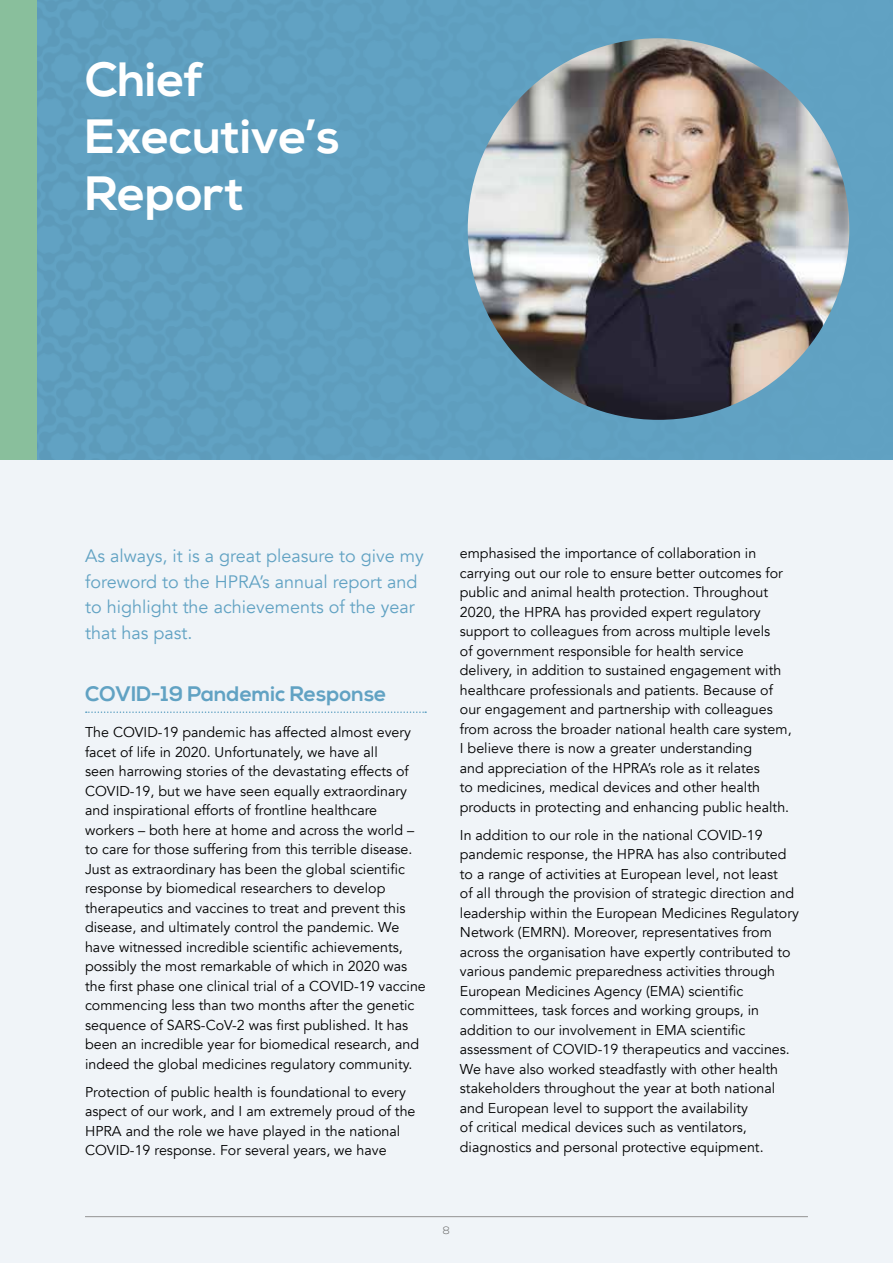
<style>
.page{position:relative;width:893px;height:1263px;background:#f0f4f8}
.page>*{position:absolute;margin:0;border:0;box-sizing:border-box;transform-origin:0 0}
.t1{font:700 48px/57px "Nexa";color:#fff}
.t2{font:700 21px "Nexa";color:#61a2c3}
.t3{font:18px/25.5px "Avenir";color:#61a2c3}
.t4{font:14.25px/19.5px "Avenir";color:#000}
.t5{font:300 10.5px "Nexa";color:#636363}
</style>
<div class="page">
<div style="left:35px;top:0;width:858px;height:459px;background:#61a2c3"></div>
<hr style="left:85px;top:1216px;width:723px;height:1px;background:#939393">
<svg style="left:86px;top:711px;width:340px;height:2px"></svg>
<img style="left:468px;top:38px;width:381px;height:382px;border-radius:191px">
<div style="left:0;top:0;width:37px;height:459px;background:#89bf9c"></div>
<h1 class="t1" style="left:85px;top:52px;width:257px">Chief<br>Executive’s<br>Report</h1>
<p class="t3" style="left:85px;top:544px;width:340px">As always, it is a great pleasure to give my foreword to the HPRA’s annual report and to highlight the achievements of the year that has past.</p>
<h2 class="t2" style="left:85px;top:681px;width:303px">COVID-19 Pandemic Response</h2>
<p class="t4" style="left:85px;top:723px;width:342px">The COVID-19 pandemic has affected almost every facet of life in 2020. Unfortunately, we have all<br>seen harrowing stories of the devastating effects of COVID-19, but we have seen equally extraordinary and inspirational efforts of frontline healthcare workers – both here at home and across the world – to care for those suffering from this terrible disease.<br>Just as extraordinary has been the global scientific response by biomedical researchers to develop therapeutics and vaccines to treat and prevent this disease, and ultimately control the pandemic. We have witnessed incredible scientific achievements, possibly the most remarkable of which in 2020 was the first phase one clinical trial of a COVID-19 vaccine commencing less than two months after the genetic sequence of SARS-CoV-2 was first published. It has been an incredible year for biomedical research, and indeed the global medicines regulatory community.</p>
<p class="t4" style="left:85px;top:1082px;width:332px">Protection of public health is foundational to every aspect of our work, and I am extremely proud of the HPRA and the role we have played in the national COVID-19 response. For several years, we have</p>
<p class="t4" style="left:460px;top:544px;width:333px">emphasised the importance of collaboration in carrying out our role to ensure better outcomes for public and animal health protection. Throughout 2020, the HPRA has provided expert regulatory support to colleagues from across multiple levels<br>of government responsible for health service delivery, in addition to sustained engagement with healthcare professionals and patients. Because of our engagement and partnership with colleagues from across the broader national health care system, I believe there is now a greater understanding<br>and appreciation of the HPRA’s role as it relates<br>to medicines, medical devices and other health products in protecting and enhancing public health.</p>
<p class="t4" style="left:460px;top:825px;width:341px">In addition to our role in the national COVID-19 pandemic response, the HPRA has also contributed to a range of activities at European level, not least<br>of all through the provision of strategic direction and leadership within the European Medicines Regulatory Network (EMRN). Moreover, representatives from across the organisation have expertly contributed to various pandemic preparedness activities through European Medicines Agency (EMA) scientific committees, task forces and working groups, in addition to our involvement in EMA scientific assessment of COVID-19 therapeutics and vaccines.<br>We have also worked steadfastly with other health stakeholders throughout the year at both national and European level to support the availability<br>of critical medical devices such as ventilators, diagnostics and personal protective equipment.</p>
<p class="t5" style="left:443px;top:1225px;width:9px">8</p>
</div>
